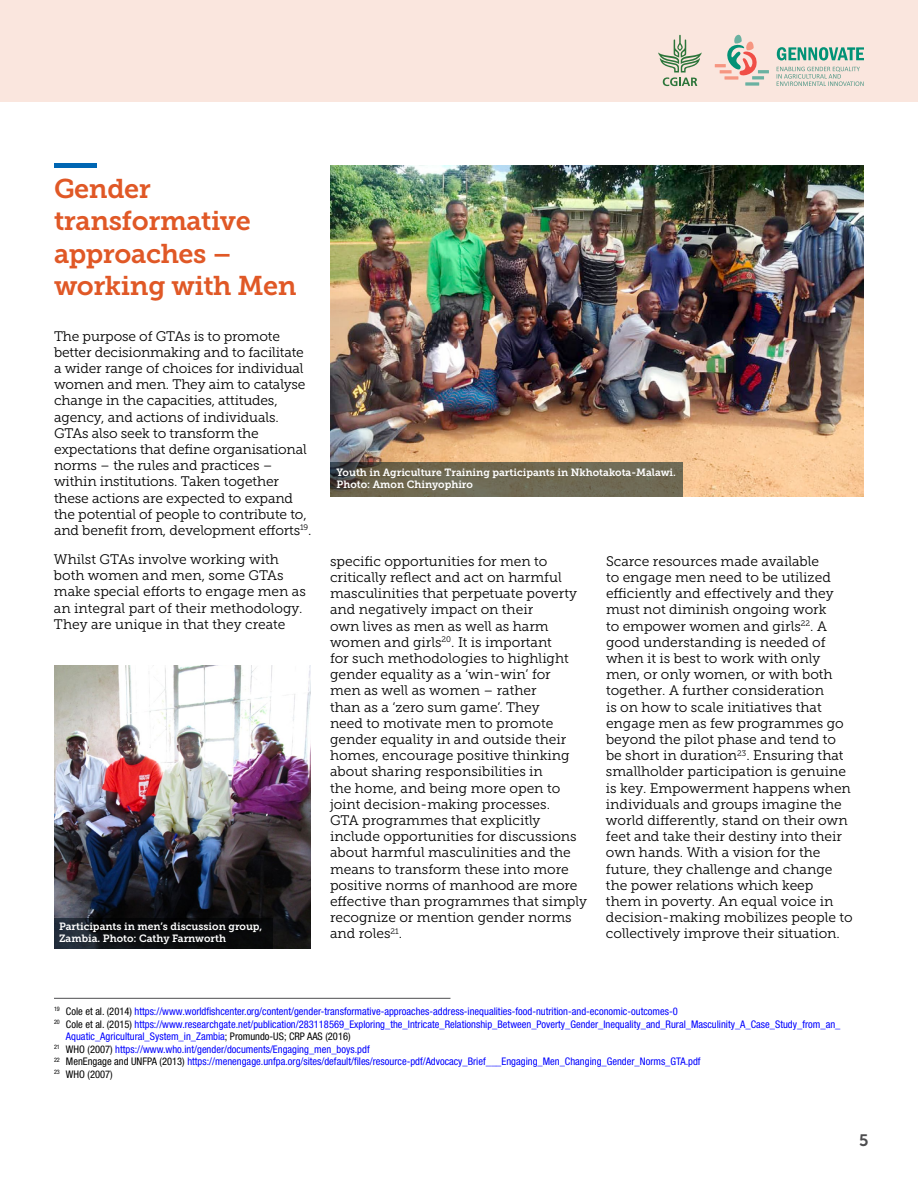
<style>
.page{position:relative;width:918px;height:1188px;background:#fff}
.page>*{position:absolute;margin:0;border:0;box-sizing:border-box;transform-origin:0 0}
.t1{font:27px/32.4px "Museo Slab 700";letter-spacing:-.015em;color:#e05826}
.t2{font:16.5px "Museo Sans 700";color:#4d4d4f}
.t3{font:13.8px/16.2px "Museo Slab 300";color:#000}
.t4{font:condensed 10.5px "Helvetica Neue LT Std";color:#00f}
.t5{font:10.5px/12.6px "Museo Slab 700";color:#fff}
.t6{font:condensed 10.5px "Helvetica Neue LT Std";color:#000}
.s1{color:#000}
</style>
<div class="page">
<div style="left:54px;top:163px;width:43px;height:5px;background:#0066b3"></div>
<div style="left:0;top:0;width:918px;height:102px;background:#fae6de"></div>
<svg style="left:777px;top:47px;width:87px;height:13px"></svg>
<hr style="left:725px;top:76px;width:13px;height:4px;background:#f7b5a5">
<svg style="left:745px;top:82px;width:14px;height:4px"></svg>
<svg style="left:715px;top:35px;width:54px;height:44px"></svg>
<svg style="left:777px;top:67px;width:87px;height:19px"></svg>
<svg style="left:658px;top:35px;width:44px;height:51px"></svg>
<img style="left:54px;top:665px;width:257px;height:283px">
<svg style="left:54px;top:918px;width:219px;height:30px;background:#0d1013"></svg>
<hr style="left:54px;top:998px;width:396px;height:1px;background:#4d4d4f">
<img style="left:330px;top:166px;width:534px;height:330px">
<svg style="left:330px;top:462px;width:352px;height:34px;background:#6a6450"></svg>
<h1 class="t1" style="left:54px;top:173px;width:244px">Gender transformative approaches – working with Men</h1>
<p class="t3" style="left:54px;top:328px;width:259px">The purpose of GTAs is to promote better decisionmaking and to facilitate a wider range of choices for individual women and men. They aim to catalyse change in the capacities, attitudes, agency, and actions of individuals.<br>GTAs also seek to transform the expectations that define organisational norms – the rules and practices – within institutions. Taken together these actions are expected to expand the potential of people to contribute to, and benefit from, development efforts<sup>19</sup>.</p>
<p class="t3" style="left:54px;top:551px;width:253px">Whilst GTAs involve working with both women and men, some GTAs make special efforts to engage men as an integral part of their methodology.<br>They are unique in that they create</p>
<p class="t5" style="left:59px;top:920px;width:205px">Participants in men’s discussion group,<br>Zambia. Photo: Cathy Farnworth</p>
<p class="t5" style="left:337px;top:466px;width:341px">Youth in Agriculture Training participants in Nkhotakota-Malawi.<br>Photo: Amon Chinyophiro</p>
<p class="t3" style="left:330px;top:553px;width:258px">specific opportunities for men to critically reflect and act on harmful masculinities that perpetuate poverty and negatively impact on their<br>own lives as men as well as harm women and girls<sup>20</sup>. It is important<br>for such methodologies to highlight gender equality as a ‘win-win’ for<br>men as well as women – rather<br>than as a ‘zero sum game’. They<br>need to motivate men to promote gender equality in and outside their homes, encourage positive thinking about sharing responsibilities in<br>the home, and being more open to joint decision-making processes.<br>GTA programmes that explicitly include opportunities for discussions about harmful masculinities and the means to transform these into more positive norms of manhood are more effective than programmes that simply recognize or mention gender norms and roles<sup>21</sup>.</p>
<p class="t3" style="left:606px;top:553px;width:248px">Scarce resources made available<br>to engage men need to be utilized efficiently and effectively and they must not diminish ongoing work<br>to empower women and girls<sup>22</sup>. A good understanding is needed of when it is best to work with only men, or only women, or with both together. A further consideration<br>is on how to scale initiatives that engage men as few programmes go beyond the pilot phase and tend to be short in duration<sup>23</sup>. Ensuring that smallholder participation is genuine is key. Empowerment happens when individuals and groups imagine the world differently, stand on their own feet and take their destiny into their own hands. With a vision for the future, they challenge and change the power relations which keep<br>them in poverty. An equal voice in decision-making mobilizes people to collectively improve their situation.</p>
<p class="t4" style="left:54px;top:1005px;width:625px"><sup>19</sup> <span class="s1">Cole et al. (2014)</span> https://www.worldfishcenter.org/content/gender-transformative-approaches-address-inequalities-food-nutrition-and-economic-outcomes-0</p>
<p class="t4" style="left:54px;top:1018px;width:788px"><sup>20</sup> <span class="s1">Cole et al. (2015)</span> https://www.researchgate.net/publication/283118569_Exploring_the_Intricate_Relationship_Between_Poverty_Gender_Inequality_and_Rural_Masculinity_A_Case_Study_from_an_</p>
<p class="t4" style="left:66px;top:1030px;width:286px">Aquatic_Agricultural_System_in_Zambia<span class="s1">; Promundo-US; CRP AAS (2016)</span></p>
<p class="t4" style="left:54px;top:1043px;width:317px"><sup>21</sup> <span class="s1">WHO (2007)</span> https://www.who.int/gender/documents/Engaging_men_boys.pdf</p>
<p class="t4" style="left:54px;top:1056px;width:648px"><sup>22</sup> <span class="s1">MenEngage and UNFPA (2013)</span> https://menengage.unfpa.org/sites/default/files/resource-pdf/Advocacy_Brief___Engaging_Men_Changing_Gender_Norms_GTA.pdf</p>
<p class="t6" style="left:54px;top:1068px;width:60px"><sup>23</sup> WHO (2007)</p>
<p class="t2" style="left:859px;top:1131px;width:11px">5</p>
</div>
